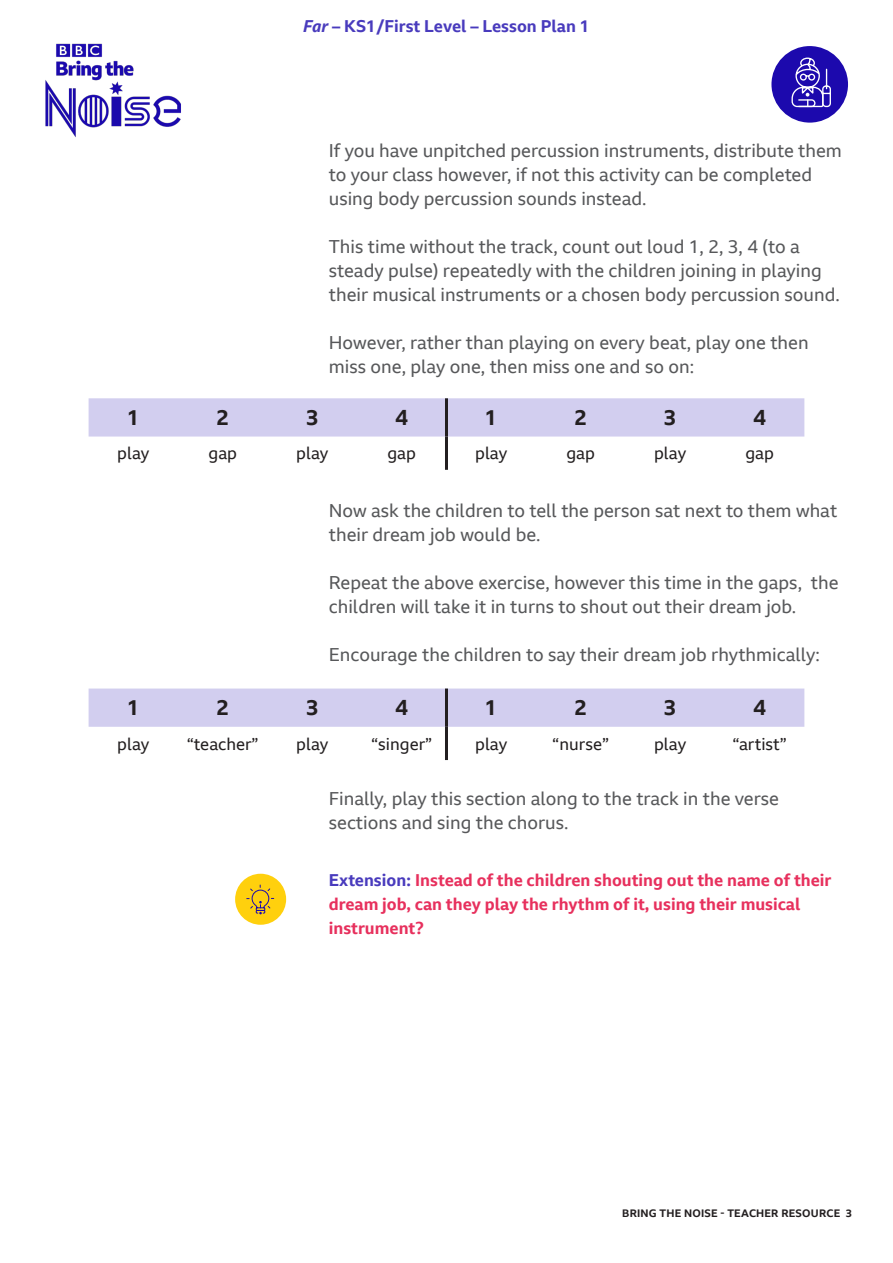
<style>
.page{position:relative;width:893px;height:1263px;background:#fff}
.page>*{position:absolute;margin:0;border:0;box-sizing:border-box;transform-origin:0 0}
.t1{font:700 21px "BBC Reith Sans";color:#231f20}
.t2{font:18px/24px "BBC Reith Sans";color:#57585a}
.t3{font:700 16.5px/24px "BBC Reith Sans";color:#e7305d}
.t4{font:16.5px "BBC Reith Sans";color:#231f20}
.t5{font:700 16.5px "BBC Reith Sans";color:#493bbd}
.t6{font:700 10.5px "BBC Reith Sans";letter-spacing:.02em;color:#231f20}
.s1{font-style:italic}
.s2{color:#493bbd}
</style>
<div class="page">
<div style="left:771px;top:46px;width:77px;height:77px;background:#1c09ad;border-radius:50%"></div>
<svg style="left:791px;top:57px;width:40px;height:51px"></svg>
<img style="left:45px;top:43px;width:136px;height:94px">
<div style="left:235px;top:874px;width:51px;height:51px;background:#ffd00d;border-radius:50%"></div>
<svg style="left:246px;top:884px;width:29px;height:30px"></svg>
<div style="left:89px;top:398px;width:715px;height:38px;background:#d2ceef"></div>
<hr style="left:445px;top:398px;width:3px;height:38px;background:#231f20">
<hr style="left:445px;top:436px;width:3px;height:34px;background:#231f20">
<div style="left:89px;top:688px;width:715px;height:39px;background:#d2ceef"></div>
<hr style="left:445px;top:688px;width:3px;height:39px;background:#231f20">
<hr style="left:445px;top:727px;width:3px;height:33px;background:#231f20">
<p class="t5" style="left:303px;top:16px;width:288px"><span class="s1">Far</span> – KS1/First Level – Lesson Plan 1</p>
<p class="t2" style="left:329px;top:138px;width:515px">If you have unpitched percussion instruments, distribute them to your class however, if not this activity can be completed using body percussion sounds instead.</p>
<p class="t2" style="left:329px;top:234px;width:512px">This time without the track, count out loud 1, 2, 3, 4 (to a steady pulse) repeatedly with the children joining in playing their musical instruments or a chosen body percussion sound.</p>
<p class="t2" style="left:329px;top:330px;width:481px">However, rather than playing on every beat, play one then miss one, play one, then miss one and so on:</p>
<p class="t1" style="left:127px;top:404px;width:14px">1</p>
<p class="t1" style="left:217px;top:404px;width:14px">2</p>
<p class="t1" style="left:306px;top:404px;width:14px">3</p>
<p class="t1" style="left:395px;top:404px;width:14px">4</p>
<p class="t1" style="left:485px;top:404px;width:14px">1</p>
<p class="t1" style="left:574px;top:404px;width:14px">2</p>
<p class="t1" style="left:664px;top:404px;width:14px">3</p>
<p class="t1" style="left:753px;top:404px;width:14px">4</p>
<p class="t4" style="left:117px;top:443px;width:34px">play</p>
<p class="t4" style="left:209px;top:443px;width:30px">gap</p>
<p class="t4" style="left:296px;top:443px;width:34px">play</p>
<p class="t4" style="left:387px;top:443px;width:30px">gap</p>
<p class="t4" style="left:475px;top:443px;width:34px">play</p>
<p class="t4" style="left:566px;top:443px;width:30px">gap</p>
<p class="t4" style="left:654px;top:443px;width:34px">play</p>
<p class="t4" style="left:745px;top:443px;width:30px">gap</p>
<p class="t2" style="left:329px;top:498px;width:510px">Now ask the children to tell the person sat next to them what their dream job would be.</p>
<p class="t2" style="left:329px;top:570px;width:511px">Repeat the above exercise, however this time in the gaps, the children will take it in turns to shout out their dream job.</p>
<p class="t2" style="left:329px;top:642px;width:492px">Encourage the children to say their dream job rhythmically:</p>
<p class="t1" style="left:127px;top:694px;width:14px">1</p>
<p class="t1" style="left:217px;top:694px;width:14px">2</p>
<p class="t1" style="left:306px;top:694px;width:14px">3</p>
<p class="t1" style="left:395px;top:694px;width:14px">4</p>
<p class="t1" style="left:485px;top:694px;width:14px">1</p>
<p class="t1" style="left:574px;top:694px;width:14px">2</p>
<p class="t1" style="left:664px;top:694px;width:14px">3</p>
<p class="t1" style="left:753px;top:694px;width:14px">4</p>
<p class="t4" style="left:117px;top:733px;width:34px">play</p>
<p class="t4" style="left:187px;top:733px;width:73px">“teacher”</p>
<p class="t4" style="left:296px;top:733px;width:34px">play</p>
<p class="t4" style="left:371px;top:733px;width:63px">“singer”</p>
<p class="t4" style="left:475px;top:733px;width:34px">play</p>
<p class="t4" style="left:552px;top:733px;width:58px">“nurse”</p>
<p class="t4" style="left:654px;top:733px;width:34px">play</p>
<p class="t4" style="left:732px;top:733px;width:56px">“artist”</p>
<p class="t2" style="left:329px;top:786px;width:452px">Finally, play this section along to the track in the verse sections and sing the chorus.</p>
<p class="t3" style="left:329px;top:868px;width:504px"><span class="s2">Extension:</span> Instead of the children shouting out the name of their dream job, can they play the rhythm of it, using their musical instrument?</p>
<p class="t6" style="left:622px;top:1207px;width:231px">BRING THE NOISE - TEACHER RESOURCE 3</p>
</div>
